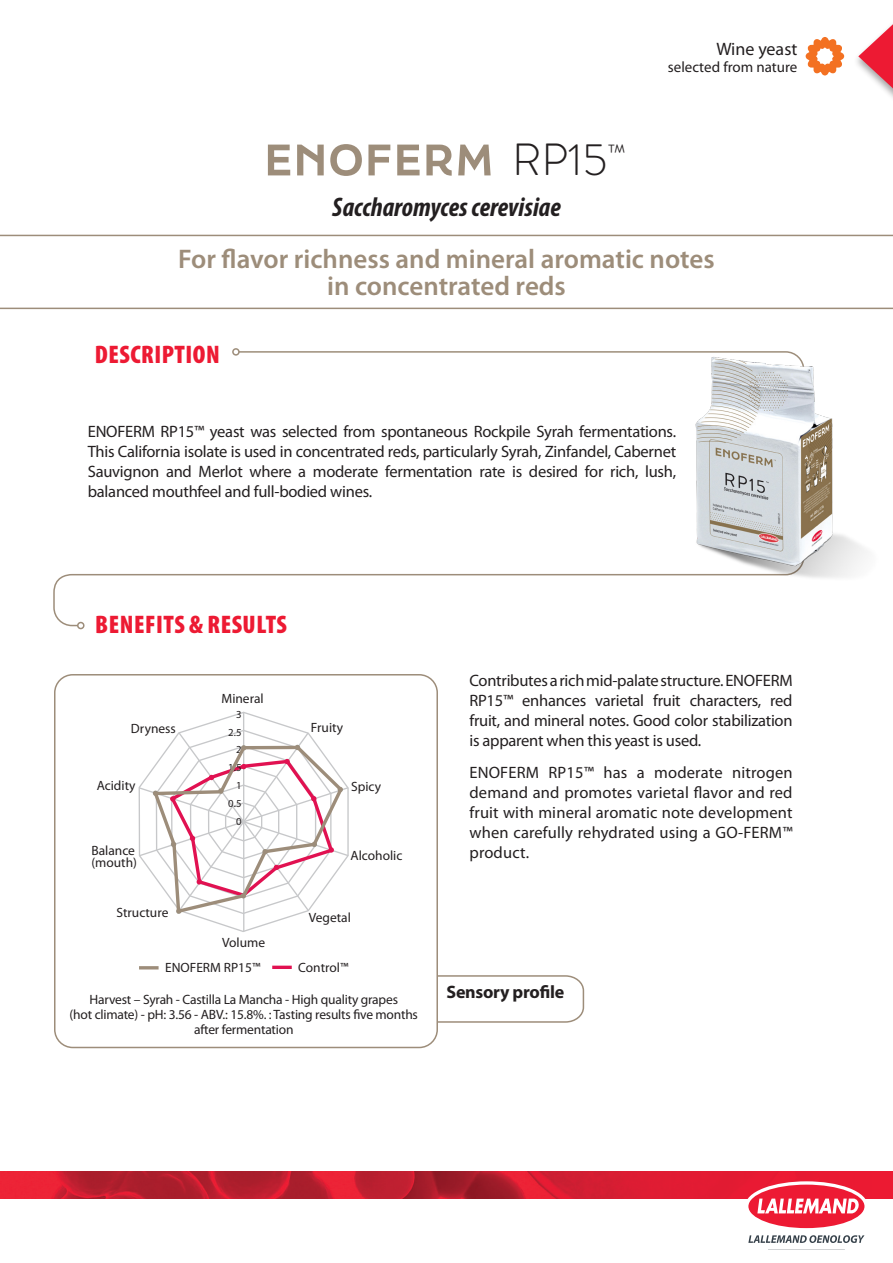
<style>
.page{position:relative;width:893px;height:1263px;background:#fff}
.page>*{position:absolute;margin:0;border:0;box-sizing:border-box;transform-origin:0 0}
.t1{font:300 45px "Brandon Grotesque";color:#231f20}
.t2{font:600 27px/27px "Myriad Pro";color:#9d8d7a;text-align:center}
.t3{font:italic 700 condensed 27px "Myriad Pro";color:#231f20}
.t4{font:900 condensed 25.5px "Myriad Pro";letter-spacing:.02em;color:#ed1a33}
.t5{font:700 18px "Myriad Pro";letter-spacing:-.015em;color:#231f20}
.t6{font:18px "Myriad Pro";color:#231f20}
.t7{font:16.5px/19.8px "Myriad Pro";letter-spacing:-.015em;color:#231f20;text-align:justify}
.t8{font:15px "Myriad Pro";color:#231f20}
.t9{font:13.5px/15px "Myriad Pro";letter-spacing:-.01em;color:#231f20}
.t10{font:10.8px/17.9px "Myriad Pro";color:#231f20;text-align:right}
</style>
<div class="page">
<svg style="left:858px;top:24px;width:35px;height:73px"></svg>
<svg style="left:806px;top:37px;width:38px;height:38px"></svg>
<img style="left:0;top:1171px;width:893px;height:27px">
<svg style="left:745px;top:1181px;width:123px;height:62px"></svg>
<svg style="left:0;top:235px;width:893px;height:74px"></svg>
<svg style="left:53px;top:351px;width:635px;height:276px"></svg>
<div style="left:77px;top:622px;width:8px;height:7px;border:2px solid #9d8d7a;border-radius:50%"></div>
<div style="left:232px;top:348px;width:8px;height:8px;border:2px solid #9d8d7a;border-radius:50%"></div>
<svg style="left:268px;top:145px;width:22px;height:30px"></svg>
<svg style="left:297px;top:145px;width:27px;height:30px"></svg>
<svg style="left:330px;top:144px;width:32px;height:32px"></svg>
<svg style="left:368px;top:145px;width:22px;height:30px"></svg>
<svg style="left:397px;top:145px;width:23px;height:30px"></svg>
<svg style="left:426px;top:145px;width:26px;height:31px"></svg>
<svg style="left:458px;top:145px;width:33px;height:30px"></svg>
<div style="left:54px;top:674px;width:384px;height:374px;border:2px solid #9d8d7a;border-radius:18px"></div>
<svg style="left:190px;top:711px;width:107px;height:221px"></svg>
<svg style="left:138px;top:729px;width:211px;height:186px"></svg>
<hr style="left:139px;top:966px;width:20px;height:3px;background:#9d8d7a">
<hr style="left:272px;top:966px;width:20px;height:3px;background:#e11151">
<svg style="left:436px;top:974px;width:149px;height:49px"></svg>
<img style="left:688px;top:351px;width:179px;height:227px">
<h1 class="t1" style="left:512px;top:129px;width:115px">RP15<sup>™</sup></h1>
<p class="t6" style="left:716px;top:38px;width:83px">Wine yeast</p>
<p class="t8" style="left:668px;top:57px;width:131px">selected from nature</p>
<h2 class="t3" style="left:332px;top:190px;width:230px">Saccharomyces cerevisiae</h2>
<h2 class="t2" style="left:178px;top:245px;width:538px">For flavor richness and mineral aromatic notes in concentrated reds</h2>
<h3 class="t4" style="left:95px;top:338px;width:126px">DESCRIPTION</h3>
<p class="t7" style="left:88px;top:422px;width:590px">ENOFERM RP15™ yeast was selected from spontaneous Rockpile Syrah fermentations.<br>This California isolate is used in concentrated reds, particularly Syrah, Zinfandel, Cabernet Sauvignon and Merlot where a moderate fermentation rate is desired for rich, lush, balanced mouthfeel and full-bodied wines.</p>
<h3 class="t4" style="left:95px;top:608px;width:193px">BENEFITS &amp; RESULTS</h3>
<p class="t9" style="left:221px;top:691px;width:44px">Mineral</p>
<p class="t9" style="left:131px;top:721px;width:46px">Dryness</p>
<p class="t9" style="left:97px;top:777px;width:40px">Acidity</p>
<p class="t10" style="left:228px;top:705px;width:15px">3<br>2.5<br>2<br>1.5<br>1<br>0.5<br>0</p>
<p class="t9" style="left:311px;top:720px;width:34px">Fruity</p>
<p class="t9" style="left:351px;top:778px;width:32px">Spicy</p>
<p class="t9" style="left:91px;top:844px;width:47px;line-height:12.1px">Balance (mouth)</p>
<p class="t9" style="left:351px;top:848px;width:53px">Alcoholic</p>
<p class="t9" style="left:116px;top:905px;width:53px">Structure</p>
<p class="t9" style="left:309px;top:910px;width:44px">Vegetal</p>
<p class="t9" style="left:222px;top:934px;width:45px">Volume</p>
<p class="t9" style="left:165px;top:960px;width:97px">ENOFERM RP15™</p>
<p class="t9" style="left:298px;top:959px;width:52px">Control™</p>
<p class="t9" style="left:70px;top:991px;width:350px;text-align:center">Harvest – Syrah - Castilla La Mancha - High quality grapes<br>(hot climate) - pH: 3.56 - ABV.: 15.8%. : Tasting results five months after fermentation</p>
<p class="t7" style="left:469px;top:671px;width:325px">Contributes a rich mid-palate structure. ENOFERM RP15™ enhances varietal fruit characters, red fruit, and mineral notes. Good color stabilization is apparent when this yeast is used.</p>
<p class="t7" style="left:469px;top:763px;width:325px">ENOFERM RP15™ has a moderate nitrogen demand and promotes varietal flavor and red fruit with mineral aromatic note development when carefully rehydrated using a GO-FERM™ product.</p>
<p class="t5" style="left:446px;top:980px;width:119px">Sensory profile</p>
</div>
